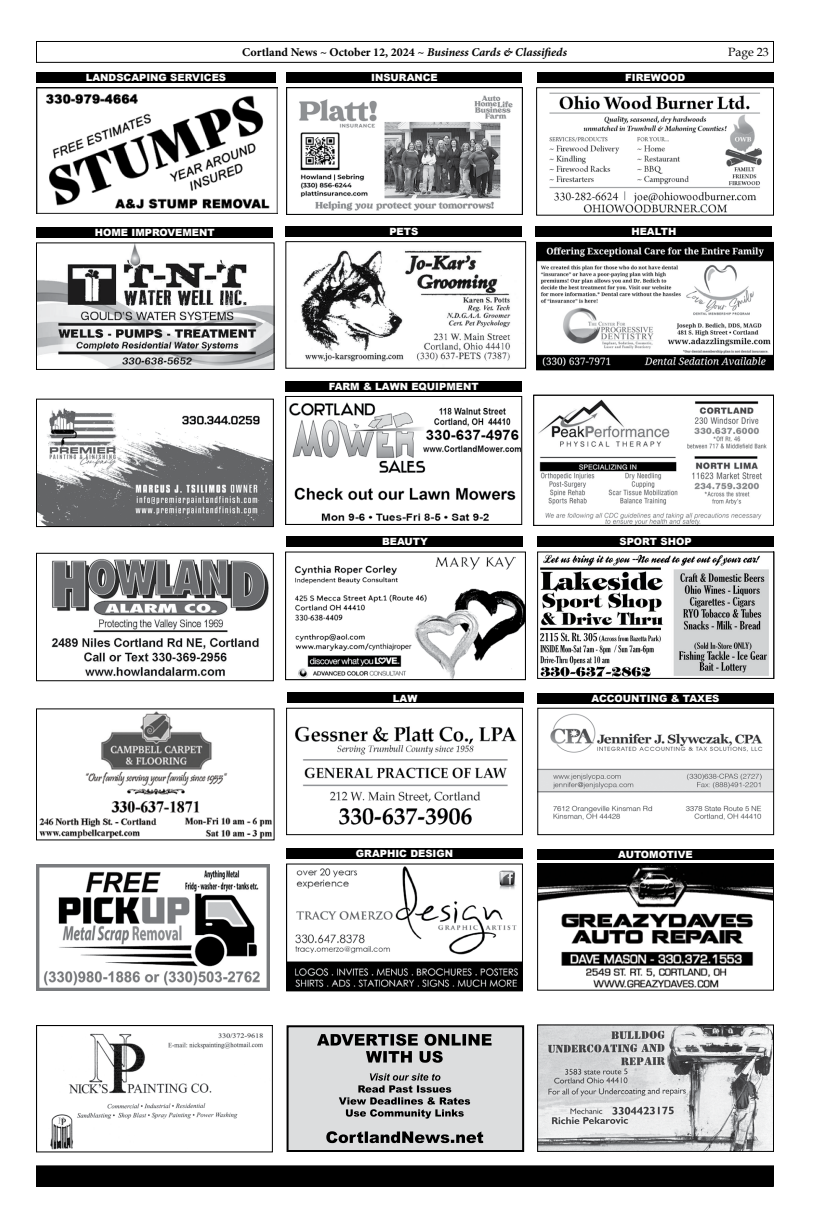
<style>
.page{position:relative;width:819px;height:1224px;background:#fff}
.page>*{position:absolute;margin:0;border:0;box-sizing:border-box;transform-origin:0 0}
.t1{font:700 12px "Minion Pro";color:#000}
.t2{font:12px "Book Antiqua";color:#000}
.t3{font:900 10px "Arial";color:#fff}
.s1{font-style:italic}
</style>
<div class="page">
<div style="left:36px;top:41px;width:738px;height:22px;border:1px solid #000"></div>
<div style="left:36px;top:1166px;width:738px;height:20px;background:#000"></div>
<div style="left:36px;top:1165px;width:738px;height:22px;border:1px solid #000"></div>
<img style="left:38px;top:408px;width:234px;height:117px">
<div style="left:36px;top:399px;width:238px;height:128px;border:1px solid #000"></div>
<div style="left:36px;top:227px;width:237px;height:10px;background:#000"></div>
<img style="left:39px;top:711px;width:233px;height:127px">
<img style="left:50px;top:1033px;width:213px;height:117px">
<div style="left:36px;top:1025px;width:237px;height:127px;border:1px solid #000"></div>
<div style="left:536px;top:227px;width:236px;height:10px;background:#000"></div>
<img style="left:539px;top:554px;width:230px;height:123px">
<div style="left:537px;top:551px;width:237px;height:128px;border:1px solid #000"></div>
<div style="left:285px;top:381px;width:237px;height:10px;background:#000"></div>
<img style="left:38px;top:244px;width:235px;height:124px">
<div style="left:36px;top:242px;width:239px;height:128px;border:1px solid #000"></div>
<img style="left:539px;top:713px;width:233px;height:107px">
<div style="left:537px;top:708px;width:237px;height:127px;border:1px solid #000"></div>
<div style="left:285px;top:226px;width:237px;height:10px;background:#000"></div>
<img style="left:301px;top:250px;width:210px;height:112px">
<div style="left:285px;top:241px;width:241px;height:128px;border:1px solid #000"></div>
<img style="left:51px;top:559px;width:218px;height:118px">
<div style="left:36px;top:553px;width:238px;height:128px;border:1px solid #000"></div>
<div style="left:537px;top:693px;width:237px;height:10px;background:#000"></div>
<img style="left:36px;top:865px;width:234px;height:126px">
<div style="left:36px;top:72px;width:240px;height:11px;background:#000"></div>
<img style="left:539px;top:865px;width:233px;height:123px">
<div style="left:537px;top:863px;width:237px;height:128px;border:1px solid #000"></div>
<div style="left:537px;top:849px;width:237px;height:10px;background:#000"></div>
<div style="left:286px;top:849px;width:237px;height:10px;background:#000"></div>
<img style="left:288px;top:866px;width:233px;height:123px">
<div style="left:286px;top:864px;width:237px;height:127px;border:1px solid #000"></div>
<img style="left:295px;top:726px;width:222px;height:99px">
<div style="left:286px;top:708px;width:237px;height:127px;border:1px solid #000"></div>
<div style="left:287px;top:693px;width:237px;height:10px;background:#000"></div>
<img style="left:538px;top:244px;width:234px;height:124px">
<div style="left:536px;top:242px;width:238px;height:128px;border:1px solid #000"></div>
<div style="left:537px;top:537px;width:237px;height:10px;background:#000"></div>
<img style="left:549px;top:92px;width:213px;height:121px">
<div style="left:536px;top:87px;width:238px;height:129px;border:1px solid #000"></div>
<div style="left:537px;top:72px;width:237px;height:10px;background:#000"></div>
<img style="left:294px;top:556px;width:230px;height:122px">
<div style="left:285px;top:552px;width:241px;height:128px;border:1px solid #000"></div>
<img style="left:289px;top:402px;width:231px;height:119px">
<div style="left:285px;top:396px;width:237px;height:129px;border:1px solid #000"></div>
<img style="left:539px;top:1026px;width:233px;height:124px">
<div style="left:537px;top:1024px;width:237px;height:128px;border:1px solid #000"></div>
<img style="left:286px;top:87px;width:237px;height:128px">
<div style="left:287px;top:72px;width:235px;height:10px;background:#000"></div>
<img style="left:538px;top:399px;width:229px;height:125px">
<div style="left:533px;top:395px;width:241px;height:131px;border:1px solid #000"></div>
<div style="left:287px;top:537px;width:236px;height:10px;background:#000"></div>
<div style="left:288px;top:1026px;width:235px;height:125px;background:#dcddde"></div>
<div style="left:287px;top:1025px;width:237px;height:127px;border:2px solid #000"></div>
<svg style="left:326px;top:1131px;width:157px;height:12px"></svg>
<svg style="left:339px;top:1073px;width:131px;height:46px"></svg>
<svg style="left:317px;top:1034px;width:175px;height:29px"></svg>
<img style="left:36px;top:87px;width:241px;height:126px">
<p class="t3" style="left:86px;top:70px;width:142px">LANDSCAPI NG SERVI CES</p>
<p class="t1" style="left:242px;top:44px;width:326px">Cortland News ~ October 12, 2024 ~ <span class="s1">Business Cards &amp; Classifieds</span></p>
<p class="t2" style="left:728px;top:44px;width:42px">Page 23</p>
<p class="t3" style="left:371px;top:70px;width:68px">I NSURANCE</p>
<p class="t3" style="left:625px;top:70px;width:61px">FI REWOOD</p>
<p class="t3" style="left:389px;top:224px;width:30px">PETS</p>
<p class="t3" style="left:95px;top:225px;width:121px">HOME IMPROVEMENT</p>
<p class="t3" style="left:631px;top:224px;width:47px">HEALTH</p>
<p class="t3" style="left:329px;top:379px;width:151px">FARM &amp; LAWN EQUI PMENT</p>
<p class="t3" style="left:382px;top:534px;width:47px">BEAUTY</p>
<p class="t3" style="left:393px;top:691px;width:26px">LAW</p>
<p class="t3" style="left:619px;top:534px;width:74px">SPORT SHOP</p>
<p class="t3" style="left:591px;top:691px;width:130px">ACCOUNTI NG &amp; TAXES</p>
<p class="t3" style="left:356px;top:846px;width:99px">GRAPHIC DESIGN</p>
<p class="t3" style="left:618px;top:847px;width:76px">AUTOMOTIVE</p>
</div>
